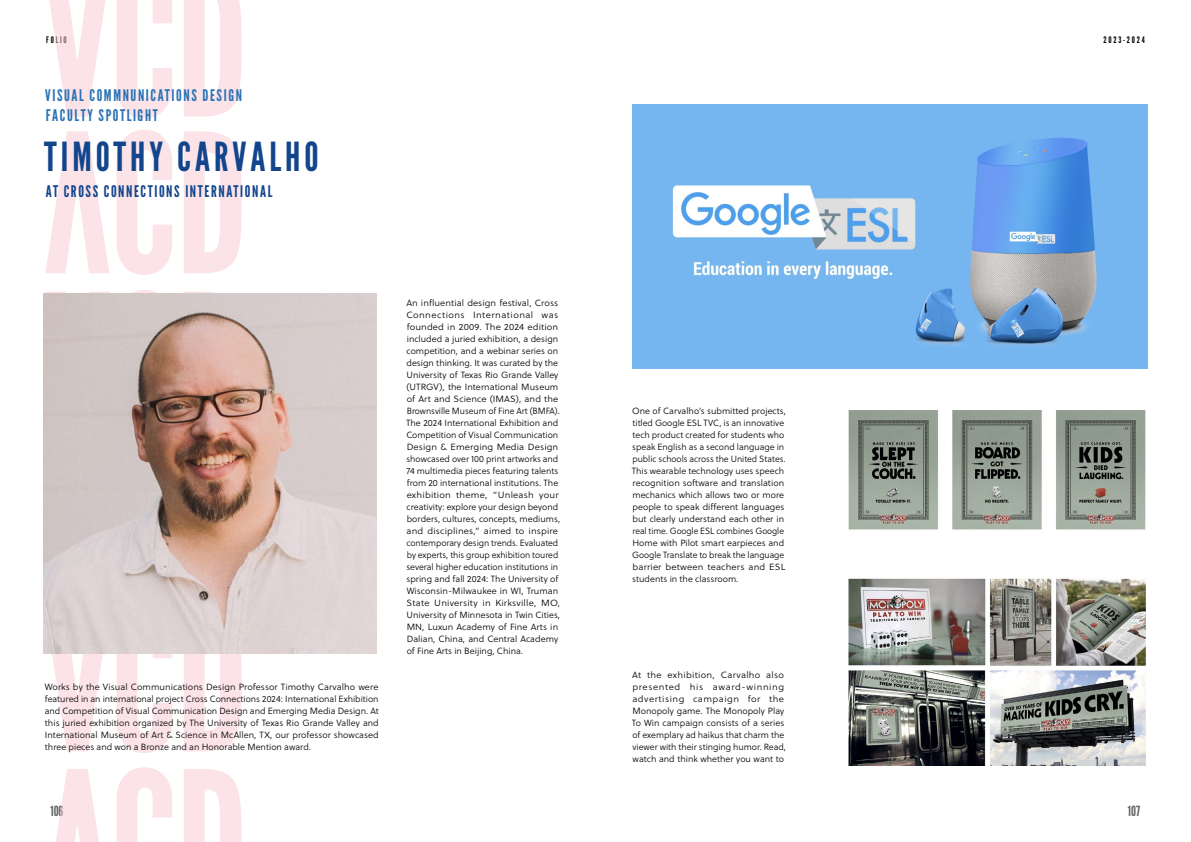
<style>
.page{position:relative;width:1191px;height:842px;background:#fff}
.page>*{position:absolute;margin:0;border:0;box-sizing:border-box;transform-origin:0 0}
.t1{font:40px "League Gothic";letter-spacing:.1em;color:#13458d}
.t2{font:16px/19.2px "League Gothic";letter-spacing:.1em;color:#2b72b5}
.t3{font:16px "League Gothic";letter-spacing:.1em;color:#13458d}
.t4{font:14px "League Gothic";color:#636466}
.t5{font:9px/12px "Soleil Lt";color:#000;scale:1.04 1}
.t6{font:9px/12px "Soleil Lt";color:#000;text-align:justify}
.t7{font:9px/12px "Soleil Lt";color:#000;scale:1.05 1}
.t8{font:9px "League Gothic";letter-spacing:.2em;color:#000}
</style>
<div class="page">
<img style="left:44px;top:294px;width:332px;height:360px">
<img style="left:632px;top:105px;width:515px;height:263px">
<img style="left:848px;top:410px;width:297px;height:356px">
<p class="t8" style="left:46px;top:35px;width:22px">FOLIO</p>
<p class="t8" style="left:1103px;top:35px;width:43px">2023-2024</p>
<h2 class="t2" style="left:45px;top:86px;width:198px">VISUAL COMMNUNICATIONS DESIGN<br>FACULTY SPOTLIGHT</h2>
<h1 class="t1" style="left:44px;top:133px;width:276px">TIMOTHY CARVALHO</h1>
<h2 class="t3" style="left:46px;top:181px;width:228px">AT CROSS CONNECTIONS INTERNATIONAL</h2>
<p class="t6" style="left:45px;top:681px;width:336px">Works by the Visual Communications Design Professor Timothy Carvalho were featured in an international project Cross Connections 2024: International Exhibition and Competition of Visual Communication Design and Emerging Media Design. At this juried exhibition organized by The University of Texas Rio Grande Valley and International Museum of Art &amp; Science in McAllen, TX, our professor showcased three pieces and won a Bronze and an Honorable Mention award.</p>
<p class="t5" style="left:406px;top:297px;width:150px">An influential design festival, Cross Connections International was founded in 2009. The 2024 edition included a juried exhibition, a design competition, and a webinar series on design thinking. It was curated by the University of Texas Rio Grande Valley (UTRGV), the International Museum of Art and Science (IMAS), and the Brownsville Museum of Fine Art (BMFA).<br>The 2024 International Exhibition and Competition of Visual Communication Design &amp; Emerging Media Design showcased over 100 print artworks and 74 multimedia pieces featuring talents from 20 international institutions. The exhibition theme, “Unleash your creativity: explore your design beyond borders, cultures, concepts, mediums, and disciplines,” aimed to inspire contemporary design trends. Evaluated by experts, this group exhibition toured several higher education institutions in spring and fall 2024: The University of Wisconsin-Milwaukee in WI, Truman State University in Kirksville, MO, University of Minnesota in Twin Cities, MN, Luxun Academy of Fine Arts in Dalian, China, and Central Academy of Fine Arts in Beijing, China.</p>
<p class="t6" style="left:632px;top:405px;width:156px;text-align:left">One of Carvalho’s submitted projects, titled Google ESL TVC, is an innovative tech product created for students who speak English as a second language in public schools across the United States.<br>This wearable technology uses speech recognition software and translation mechanics which allows two or more people to speak different languages but clearly understand each other in real time. Google ESL combines Google Home with Pilot smart earpieces and Google Translate to break the language barrier between teachers and ESL students in the classroom.</p>
<p class="t7" style="left:632px;top:669px;width:148px">At the exhibition, Carvalho also presented his award-winning advertising campaign for the Monopoly game. The Monopoly Play To Win campaign consists of a series of exemplary ad haikus that charm the viewer with their stinging humor. Read, watch and think whether you want to</p>
<h3 class="t4" style="left:50px;top:803px;width:14px">106</h3>
<h3 class="t4" style="left:1127px;top:803px;width:14px">107</h3>
</div>
